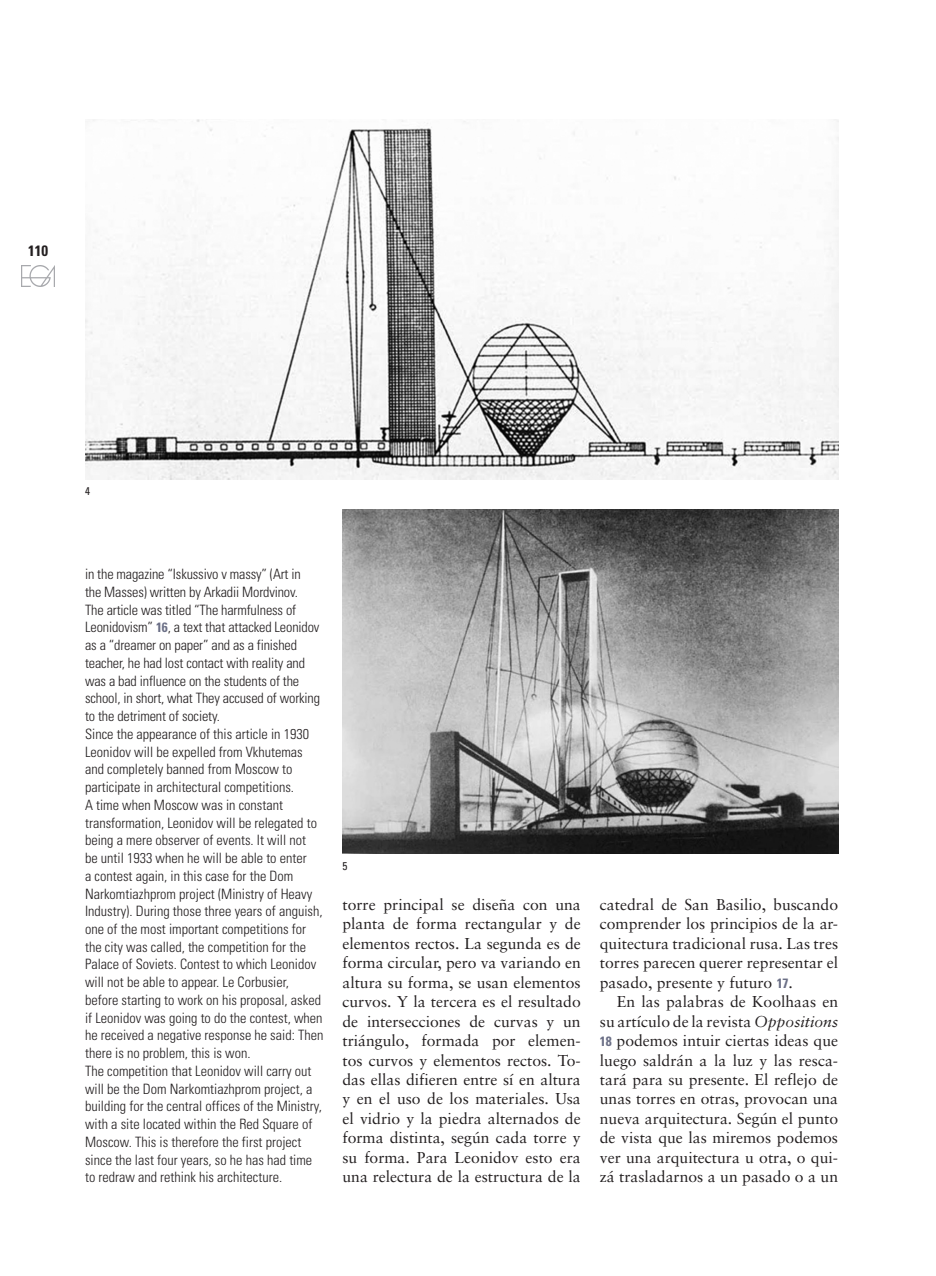
<style>
.page{position:relative;width:936px;height:1276px;background:#fff}
.page>*{position:absolute;margin:0;border:0;box-sizing:border-box;transform-origin:0 0}
.p3{font:15.75px/19.5px "Sabon";color:#231f20;text-align:justify}
.t1{font:700 condensed 15px "Univers";color:#231f20}
.p3-2{font:300 condensed 14.25px/17.7px "Univers";color:#231f20}
.PIES_DE_FOTO_INGLES{font:condensed 11.25px "Univers";color:#231f20}
.s1{font-weight:700;font-size:13.5px;color:#6b6f86}
.s2{font-family:"Univers";font-weight:700;font-stretch:condensed;font-size:13.5px;color:#6b6f86}
.s3{font-style:italic}
</style>
<div class="page">
<img style="left:22px;top:265px;width:33px;height:21px">
<img style="left:85px;top:119px;width:753px;height:360px">
<img style="left:342px;top:509px;width:496px;height:344px">
<p class="t1" style="left:28px;top:242px;width:21px">110</p>
<p class="PIES_DE_FOTO_INGLES" style="left:85px;top:484px;width:6px">4</p>
<p class="p3-2" style="left:85px;top:565px;width:236px">in the magazine “Iskussivo v massy” (Art in the Masses) written by Arkadii Mordvinov.<br>The article was titled “The harmfulness of Leonidovism” <span class="s1">16</span>, a text that attacked Leonidov as a “dreamer on paper” and as a finished teacher, he had lost contact with reality and was a bad influence on the students of the school, in short, what They accused of working to the detriment of society.</p>
<p class="p3-2" style="left:85px;top:725px;width:240px">Since the appearance of this article in 1930<br>Leonidov will be expelled from Vkhutemas and completely banned from Moscow to participate in architectural competitions.<br>A time when Moscow was in constant transformation, Leonidov will be relegated to being a mere observer of events. It will not<br>be until 1933 when he will be able to enter<br>a contest again, in this case for the Dom Narkomtiazhprom project (Ministry of Heavy Industry). During those three years of anguish, one of the most important competitions for the city was called, the competition for the Palace of Soviets. Contest to which Leonidov will not be able to appear. Le Corbusier, before starting to work on his proposal, asked if Leonidov was going to do the contest, when he received a negative response he said: Then there is no problem, this is won.</p>
<p class="p3-2" style="left:85px;top:1062px;width:238px">The competition that Leonidov will carry out will be the Dom Narkomtiazhprom project, a building for the central offices of the Ministry, with a site located within the Red Square of Moscow. This is therefore the first project since the last four years, so he has had time to redraw and rethink his architecture.</p>
<p class="PIES_DE_FOTO_INGLES" style="left:342px;top:858px;width:6px">5</p>
<p class="p3" style="left:342px;top:894px;width:240px">torre principal se diseña con una planta de forma rectangular y de elementos rectos. La segunda es de forma circular, pero va variando en altura su forma, se usan elementos curvos. Y la tercera es el resultado de intersecciones de curvas y un triángulo, formada por elemen&shy;tos curvos y elementos rectos. To&shy;das ellas difieren entre sí en altura y en el uso de los materiales. Usa el vidrio y la piedra alternados de forma distinta, según cada torre y su forma. Para Leonidov esto era una relectura de la estructura de la</p>
<p class="p3" style="left:600px;top:894px;width:240px">catedral de San Basilio, buscando comprender los principios de la ar&shy;quitectura tradicional rusa. Las tres torres parecen querer representar el pasado, presente y futuro <span class="s2">17</span>.</p>
<p class="p3" style="left:600px;top:991px;width:240px;text-indent:17px">En las palabras de Koolhaas en su artículo de la revista <span class="s3">Oppositions </span><span class="s2">18</span> podemos intuir ciertas ideas que luego saldrán a la luz y las resca&shy;tará para su presente. El reflejo de unas torres en otras, provocan una nueva arquitectura. Según el punto de vista que las miremos podemos ver una arquitectura u otra, o qui&shy;zá trasladarnos a un pasado o a un</p>
</div>
